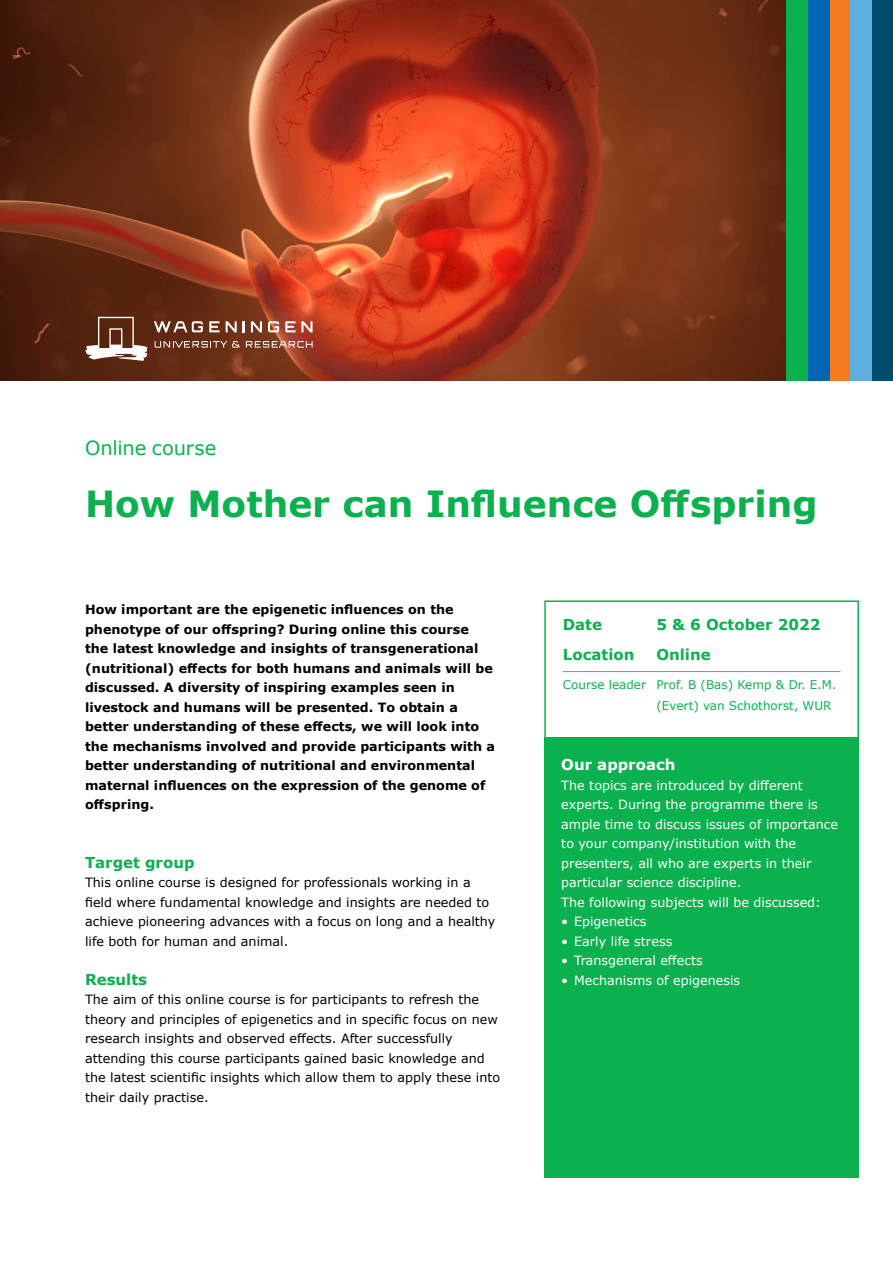
<style>
.page{position:relative;width:893px;height:1263px;background:#fff}
.page>*{position:absolute;margin:0;border:0;box-sizing:border-box;transform-origin:0 0}
.t1{font:700 36px "Verdana";color:#0bb14e}
.t2{font:19.5px "Verdana";letter-spacing:-.01em;color:#0bb14e}
.t3{font:700 15px "Verdana";color:#0bb14e}
.t4{font:700 15px "Verdana";color:#fff}
.t5{font:700 12.75px/19.5px "Verdana";color:#000}
.t6{font:12.75px/19.5px "Verdana";color:#000}
.t7{font:12.75px/19.5px "Verdana";color:#fff}
.t8{font:12px/21px "Verdana";color:#0bb14e}
</style>
<div class="page">
<img style="left:0;top:0;width:787px;height:380px">
<svg style="left:85px;top:317px;width:63px;height:44px"></svg>
<svg style="left:209px;top:321px;width:10px;height:11px"></svg>
<svg style="left:226px;top:321px;width:11px;height:11px"></svg>
<svg style="left:243px;top:321px;width:2px;height:11px"></svg>
<svg style="left:251px;top:321px;width:11px;height:11px"></svg>
<svg style="left:268px;top:321px;width:11px;height:11px"></svg>
<svg style="left:285px;top:321px;width:28px;height:11px"></svg>
<svg style="left:154px;top:321px;width:49px;height:11px"></svg>
<svg style="left:246px;top:341px;width:67px;height:7px"></svg>
<svg style="left:155px;top:341px;width:85px;height:7px"></svg>
<div style="left:829px;top:0;width:21px;height:380px;background:#f47b20"></div>
<div style="left:808px;top:0;width:21px;height:380px;background:#0066b3"></div>
<div style="left:787px;top:0;width:21px;height:380px;background:#0bb14e"></div>
<div style="left:872px;top:0;width:21px;height:380px;background:#004c6c"></div>
<div style="left:850px;top:0;width:22px;height:380px;background:#5eaee0"></div>
<hr style="left:563px;top:671px;width:277px;height:1px;background:#948a85">
<div style="left:544px;top:600px;width:315px;height:143px;border:2px solid #0bb14e"></div>
<div style="left:544px;top:738px;width:315px;height:440px;background:#0bb14e"></div>
<h2 class="t2" style="left:85px;top:435px;width:133px">Online course</h2>
<h1 class="t1" style="left:85px;top:478px;width:734px">How Mother can Influence Offspring</h1>
<p class="t5" style="left:85px;top:599px;width:411px">How important are the epigenetic influences on the phenotype of our offspring? During online this course the latest knowledge and insights of transgenerational (nutritional) effects for both humans and animals will be discussed. A diversity of inspiring examples seen in livestock and humans will be presented. To obtain a better understanding of these effects, we will look into the mechanisms involved and provide participants with a better understanding of nutritional and environmental maternal influences on the expression of the genome of offspring.</p>
<p class="t3" style="left:85px;top:851px;width:111px">Target group</p>
<p class="t6" style="left:85px;top:873px;width:412px">This online course is designed for professionals working in a field where fundamental knowledge and insights are needed to achieve pioneering advances with a focus on long and a healthy life both for human and animal.</p>
<p class="t3" style="left:85px;top:968px;width:64px">Results</p>
<p class="t6" style="left:85px;top:990px;width:417px">The aim of this online course is for participants to refresh the theory and principles of epigenetics and in specific focus on new research insights and observed effects. After successfully attending this course participants gained basic knowledge and the latest scientific insights which allow them to apply these into their daily practise.</p>
<p class="t3" style="left:563px;top:614px;width:41px">Date</p>
<p class="t3" style="left:656px;top:614px;width:166px">5 &amp; 6 October 2022</p>
<p class="t3" style="left:563px;top:644px;width:73px">Location</p>
<p class="t3" style="left:656px;top:644px;width:56px">Online</p>
<p class="t8" style="left:656px;top:674px;width:182px;text-indent:-94px">Course leader Prof. B (Bas) Kemp &amp; Dr. E.M. (Evert) van Schothorst, WUR</p>
<p class="t4" style="left:561px;top:754px;width:116px">Our approach</p>
<p class="t7" style="left:561px;top:775px;width:278px">The topics are introduced by different experts. During the programme there is ample time to discuss issues of importance to your company/institution with the presenters, all who are experts in their particular science discipline.<br>The following subjects will be discussed:</p>
<p class="t7" style="left:561px;top:911px;width:87px">• Epigenetics</p>
<p class="t7" style="left:561px;top:931px;width:113px">• Early life stress</p>
<p class="t7" style="left:561px;top:950px;width:143px">• Transgeneral effects</p>
<p class="t7" style="left:561px;top:970px;width:180px">• Mechanisms of epigenesis</p>
</div>
